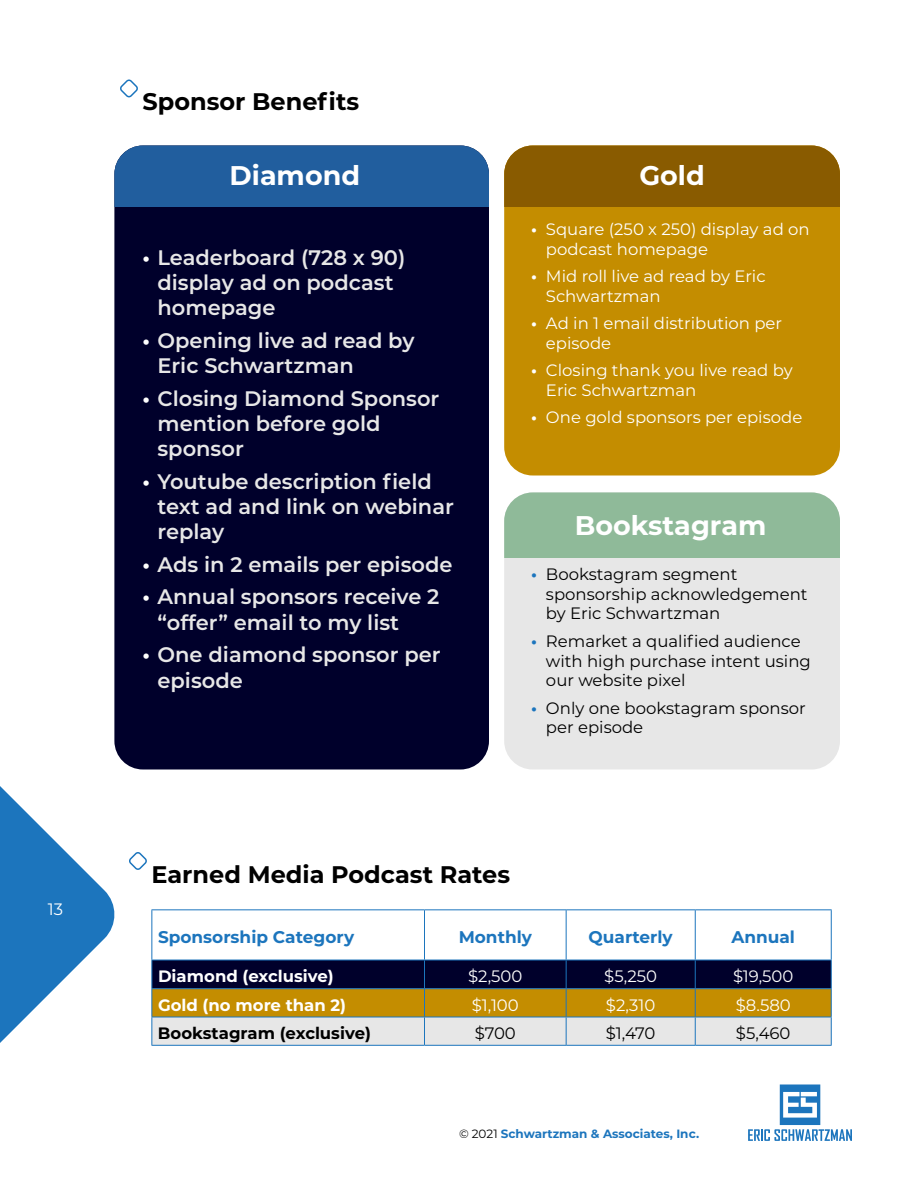
<style>
.page{position:relative;width:918px;height:1188px;background:#fff}
.page>*{position:absolute;margin:0;border:0;box-sizing:border-box;transform-origin:0 0}
.t1{font:700 27px "Montserrat";color:#fff}
.t2{font:700 24px "Montserrat";color:#000}
.t3{font:600 21px/25.2px "Montserrat";color:#e7e7e7}
.t4{font:700 16.95px "Montserrat";color:#1c75bd}
.t5{font:16.5px/19.8px "Montserrat";color:#fff}
.t6{font:16.5px/19.8px "Montserrat";color:#000}
.t7{font:700 16.5px "Montserrat";color:#fff}
.t8{font:700 16.5px "Montserrat";color:#000}
.t9{font:700 12px "Montserrat";color:#1c75bd}
.s1{font-weight:700;color:#fff}
.s2{font-weight:700}
.s3{font-weight:700;color:#1c75bd}
.s4{font-weight:400;color:#000}
</style>
<div class="page">
<div style="left:114px;top:146px;width:375px;height:624px;background:#00002b;border-radius:28px"></div>
<div style="left:114px;top:146px;width:375px;height:61px;background:#215e9e"></div>
<div style="left:504px;top:146px;width:336px;height:330px;background:#c48d00;border-radius:28px"></div>
<div style="left:504px;top:146px;width:336px;height:61px;background:#895b00"></div>
<div style="left:504px;top:492px;width:336px;height:277px;background:#e7e7e7;border-radius:28px"></div>
<div style="left:504px;top:492px;width:336px;height:66px;background:#8fba99"></div>
<svg style="left:120px;top:79px;width:18px;height:19px"></svg>
<svg style="left:129px;top:852px;width:18px;height:18px"></svg>
<hr style="left:151px;top:910px;width:1px;height:50px;background:#1c75bd">
<hr style="left:151px;top:909px;width:274px;height:1px;background:#1c75bd">
<hr style="left:424px;top:910px;width:1px;height:50px;background:#1c75bd">
<hr style="left:424px;top:909px;width:142px;height:1px;background:#1c75bd">
<hr style="left:566px;top:910px;width:1px;height:50px;background:#1c75bd">
<hr style="left:566px;top:909px;width:129px;height:1px;background:#1c75bd">
<hr style="left:695px;top:910px;width:1px;height:50px;background:#1c75bd">
<hr style="left:695px;top:909px;width:137px;height:1px;background:#1c75bd">
<hr style="left:831px;top:910px;width:1px;height:50px;background:#1c75bd">
<hr style="left:151px;top:1045px;width:274px;height:1px;background:#1c75bd">
<hr style="left:424px;top:1045px;width:142px;height:1px;background:#1c75bd">
<hr style="left:566px;top:1045px;width:129px;height:1px;background:#1c75bd">
<svg style="left:151px;top:960px;width:681px;height:85px;background:#897b5f"></svg>
<hr style="left:695px;top:1045px;width:137px;height:1px;background:#1c75bd">
<svg style="left:748px;top:1084px;width:104px;height:57px"></svg>
<svg style="left:0;top:713px;width:118px;height:330px"></svg>
<p class="t5" style="left:48px;top:899px;width:17px">13</p>
<p class="t2" style="left:142px;top:84px;width:218px">Sponsor Benefits</p>
<p class="t1" style="left:230px;top:156px;width:132px">Diamond</p>
<p class="t3" style="left:157px;top:244px;width:249px;text-indent:-15px"><span class="s1">•</span> Leaderboard (728 x 90) display ad on podcast homepage</p>
<p class="t3" style="left:157px;top:327px;width:259px;text-indent:-15px"><span class="s1">•</span> Opening live ad read by<br>Eric Schwartzman</p>
<p class="t3" style="left:157px;top:385px;width:283px;text-indent:-15px"><span class="s1">•</span> Closing Diamond Sponsor mention before gold sponsor</p>
<p class="t3" style="left:157px;top:468px;width:298px;text-indent:-15px"><span class="s1">•</span> Youtube description field text ad and link on webinar replay</p>
<p class="t3" style="left:142px;top:551px;width:312px"><span class="s1">•</span> Ads in 2 emails per episode</p>
<p class="t3" style="left:157px;top:583px;width:284px;text-indent:-15px"><span class="s1">•</span> Annual sponsors receive 2 “offer” email to my list</p>
<p class="t3" style="left:157px;top:641px;width:285px;text-indent:-15px"><span class="s1">•</span> One diamond sponsor per episode</p>
<p class="t1" style="left:639px;top:156px;width:67px">Gold</p>
<p class="t5" style="left:546px;top:219px;width:265px;text-indent:-15px"><span class="s2">•</span> Square (250 x 250) display ad on podcast homepage</p>
<p class="t5" style="left:546px;top:266px;width:221px;text-indent:-15px"><span class="s2">•</span> Mid roll live ad read by Eric<br>Schwartzman</p>
<p class="t5" style="left:546px;top:313px;width:238px;text-indent:-15px"><span class="s2">•</span> Ad in 1 email distribution per episode</p>
<p class="t5" style="left:546px;top:360px;width:248px;text-indent:-15px"><span class="s2">•</span> Closing thank you live read by<br>Eric Schwartzman</p>
<p class="t5" style="left:531px;top:407px;width:273px"><span class="s2">•</span> One gold sponsors per episode</p>
<p class="t1" style="left:575px;top:506px;width:193px">Bookstagram</p>
<p class="t6" style="left:546px;top:563px;width:263px;text-indent:-15px"><span class="s3">•</span> Bookstagram segment sponsorship acknowledgement by Eric Schwartzman</p>
<p class="t6" style="left:546px;top:630px;width:266px;text-indent:-15px"><span class="s3">•</span> Remarket a qualified audience with high purchase intent using our website pixel</p>
<p class="t6" style="left:546px;top:697px;width:261px;text-indent:-15px"><span class="s3">•</span> Only one bookstagram sponsor per episode</p>
<p class="t2" style="left:151px;top:857px;width:360px">Earned Media Podcast Rates</p>
<p class="t4" style="left:158px;top:925px;width:198px">Sponsorship Category</p>
<p class="t4" style="left:459px;top:925px;width:75px">Monthly</p>
<p class="t4" style="left:589px;top:925px;width:86px">Quarterly</p>
<p class="t4" style="left:731px;top:925px;width:65px">Annual</p>
<p class="t7" style="left:158px;top:964px;width:177px">Diamond (exclusive)</p>
<p class="t5" style="left:468px;top:966px;width:56px">$2,500</p>
<p class="t5" style="left:604px;top:966px;width:54px">$5,250</p>
<p class="t5" style="left:733px;top:966px;width:62px">$19,500</p>
<p class="t7" style="left:158px;top:993px;width:190px">Gold (no more than 2)</p>
<p class="t5" style="left:472px;top:995px;width:49px">$1,100</p>
<p class="t5" style="left:606px;top:995px;width:51px">$2,310</p>
<p class="t5" style="left:736px;top:995px;width:57px">$8.580</p>
<p class="t8" style="left:158px;top:1021px;width:214px">Bookstagram (exclusive)</p>
<p class="t6" style="left:475px;top:1023px;width:43px">$700</p>
<p class="t6" style="left:606px;top:1023px;width:51px">$1,470</p>
<p class="t6" style="left:736px;top:1023px;width:56px">$5,460</p>
<p class="t9" style="left:459px;top:1125px;width:242px"><span class="s4">© 2021</span> Schwartzman &amp; Associates, Inc.</p>
</div>
